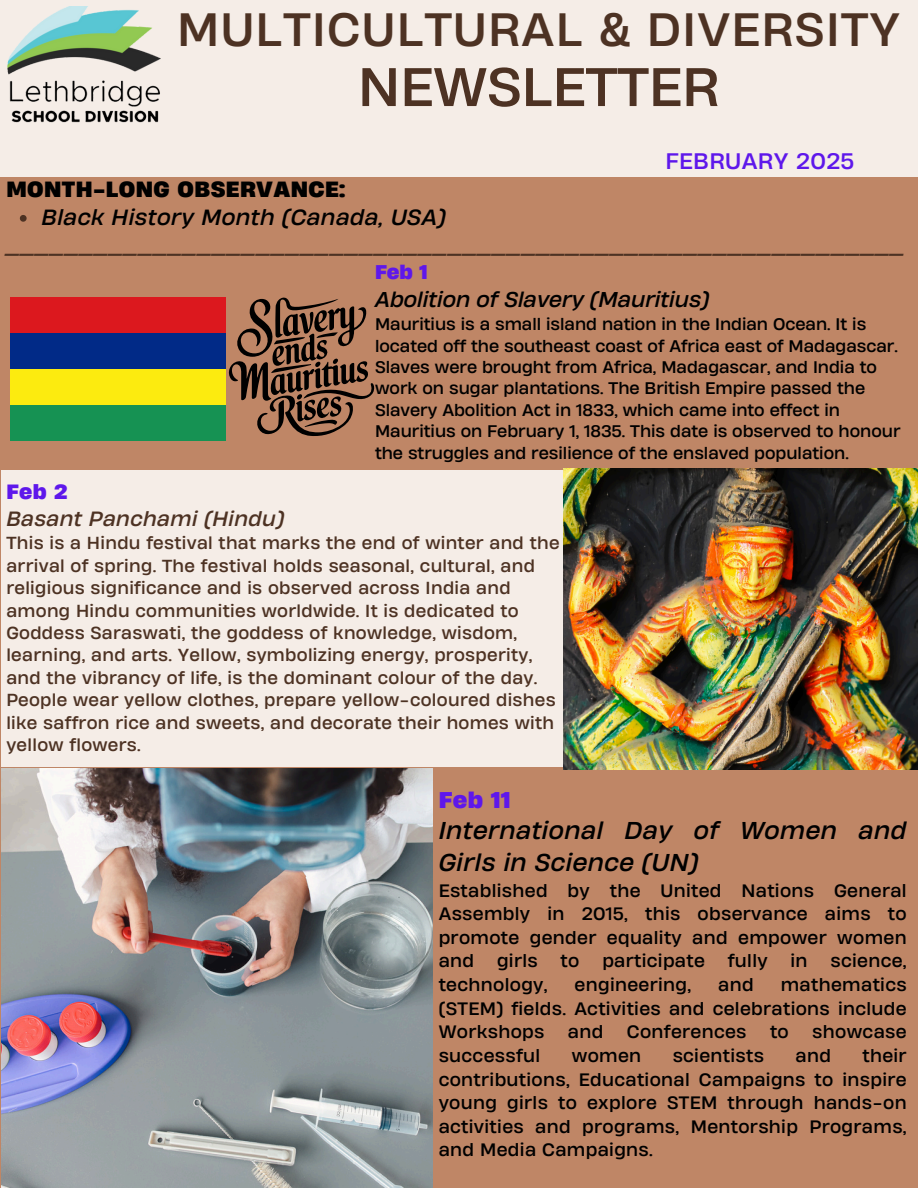
<style>
.page{position:relative;width:918px;height:1188px;background:#bf8666}
.page>*{position:absolute;margin:0;border:0;box-sizing:border-box;transform-origin:0 0}
.t1{font:51px "Heading Now 74";color:#4d3223}
.t2{font:43.95px "Heading Now 74";letter-spacing:.03em;color:#4d3223}
.t3{font:italic 22.95px/31.5px "Heading Now 74";letter-spacing:.02em;color:#000}
.t4{font:700 21.45px "Heading Now 76";color:#5e17eb}
.t5{font:21.15px "Heading Now 74";letter-spacing:.02em;color:#5e17eb}
.t6{font:italic 700 20.7px "Heading Now 76";color:#4d3223}
.t7{font:italic 20.7px "Heading Now 74";letter-spacing:.02em;color:#000}
.t8{font:700 20.7px "Heading Now 76";letter-spacing:.02em;color:#000}
.t9{font:italic 20.1px "Heading Now 74";color:#000}
.t10{font:italic 19.5px "Heading Now 74";letter-spacing:.02em;color:#4d3223}
.t11{font:700 19.5px "Heading Now 76";color:#5e17eb}
.t12{font:700 18.75px "Heading Now 76";color:#5e17eb}
.t13{font:16.95px/23.7px "Heading Now 74";letter-spacing:.02em;color:#000;text-align:justify}
.t14{font:16.5px/22.5px "Heading Now 74";letter-spacing:.02em;color:#4d3223}
.t15{font:15.75px/21.3px "Heading Now 74";color:#000}
</style>
<div class="page">
<div style="left:1px;top:470px;width:917px;height:297px;background:#f5ede7"></div>
<img style="left:563px;top:469px;width:355px;height:300px">
<div style="left:0;top:0;width:918px;height:177px;background:#f5ede7"></div>
<img style="left:7px;top:6px;width:154px;height:117px">
<svg style="left:228px;top:297px;width:146px;height:139px"></svg>
<div style="left:10px;top:297px;width:215px;height:36px;background:#dc181e"></div>
<div style="left:10px;top:333px;width:215px;height:36px;background:#012a87"></div>
<div style="left:10px;top:369px;width:215px;height:36px;background:#fceb0f"></div>
<div style="left:10px;top:405px;width:215px;height:36px;background:#169253"></div>
<img style="left:1px;top:768px;width:431px;height:420px">
<svg style="left:20px;top:215px;width:7px;height:7px"></svg>
<p class="t2" style="left:177px;top:0;width:725px">MULTICULTURAL &amp; DIVERSITY</p>
<p class="t1" style="left:358px;top:53px;width:363px">NEWSLETTER</p>
<p class="t5" style="left:665px;top:147px;width:190px">FEBRUARY 2025</p>
<h2 class="t8" style="left:6px;top:175px;width:341px">MONTH-LONG OBSERVANCE:</h2>
<h1 class="t7" style="left:42px;top:203px;width:406px">Black History Month (Canada, USA)</h1>
<h4 class="t6" style="left:6px;top:231px;width:900px">_____________________________________________________________</h4>
<p class="t12" style="left:375px;top:259px;width:54px">Feb 1</p>
<p class="t9" style="left:375px;top:286px;width:336px">Abolition of Slavery (Mauritius)</p>
<p class="t15" style="left:375px;top:313px;width:527px">Mauritius is a small island nation in the Indian Ocean. It is located off the southeast coast of Africa east of Madagascar.<br>Slaves were brought from Africa, Madagascar, and India to work on sugar plantations. The British Empire passed the Slavery Abolition Act in 1833, which came into effect in Mauritius on February 1, 1835. This date is observed to honour the struggles and resilience of the enslaved population.</p>
<h3 class="t11" style="left:6px;top:478px;width:63px">Feb 2</h3>
<p class="t10" style="left:6px;top:505px;width:279px">Basant Panchami (Hindu)</p>
<h5 class="t14" style="left:6px;top:532px;width:555px">This is a Hindu festival that marks the end of winter and the arrival of spring. The festival holds seasonal, cultural, and religious significance and is observed across India and among Hindu communities worldwide. It is dedicated to Goddess Saraswati, the goddess of knowledge, wisdom, learning, and arts. Yellow, symbolizing energy, prosperity, and the vibrancy of life, is the dominant colour of the day.<br>People wear yellow clothes, prepare yellow-coloured dishes like saffron rice and sweets, and decorate their homes with yellow flowers.</h5>
<p class="t4" style="left:439px;top:785px;width:74px">Feb 11</p>
<p class="t3" style="left:439px;top:814px;width:469px">International Day of Women and<br>Girls in Science (UN)</p>
<p class="t13" style="left:439px;top:878px;width:469px">Established by the United Nations General Assembly in 2015, this observance aims to promote gender equality and empower women and</p>
<p class="t13" style="left:497px;top:949px;width:42px">girls</p>
<p class="t13" style="left:561px;top:949px;width:20px">to</p>
<p class="t13" style="left:602px;top:949px;width:104px">participate</p>
<p class="t13" style="left:728px;top:949px;width:41px">fully</p>
<p class="t13" style="left:791px;top:949px;width:19px">in</p>
<p class="t13" style="left:831px;top:949px;width:78px">science,</p>
<p class="t13" style="left:439px;top:973px;width:110px">technology,</p>
<p class="t13" style="left:575px;top:973px;width:118px">engineering,</p>
<p class="t13" style="left:718px;top:973px;width:37px">and</p>
<p class="t13" style="left:439px;top:973px;width:469px;text-indent:342px">mathematics (STEM) fields. Activities and celebrations include Workshops</p>
<p class="t13" style="left:568px;top:1020px;width:37px">and</p>
<p class="t13" style="left:627px;top:1020px;width:121px">Conferences</p>
<p class="t13" style="left:770px;top:1020px;width:20px">to</p>
<p class="t13" style="left:812px;top:1020px;width:96px">showcase</p>
<p class="t13" style="left:439px;top:1043px;width:469px;text-indent:424px">their contributions, Educational Campaigns to inspire young girls to explore STEM through hands-on activities and programs, Mentorship Programs, and Media Campaigns.</p>
<p class="t13" style="left:439px;top:1043px;width:103px">successful</p>
<p class="t13" style="left:572px;top:1043px;width:71px">women</p>
<p class="t13" style="left:673px;top:1043px;width:93px">scientists</p>
<p class="t13" style="left:796px;top:1043px;width:37px">and</p>
</div>
